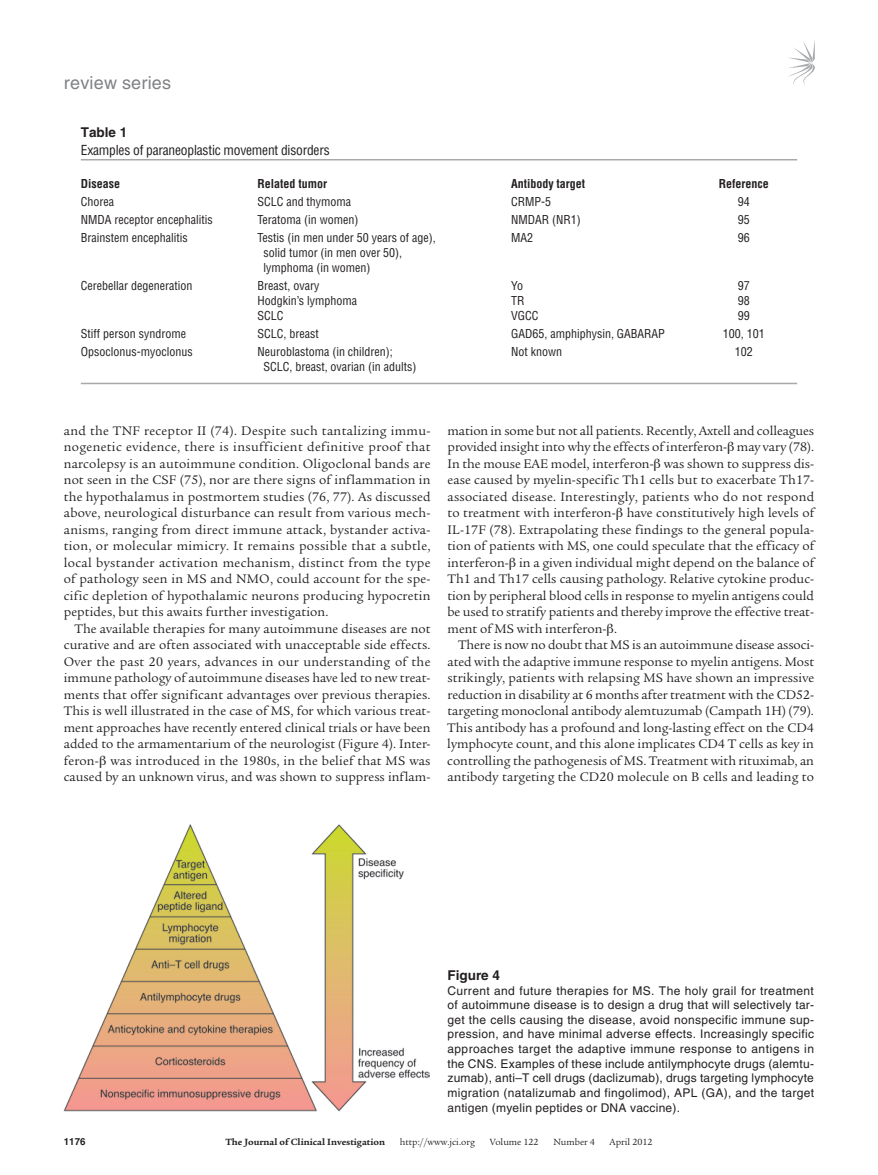
<style>
.page{position:relative;width:878px;height:1175px;background:#fff}
.page>*{position:absolute;margin:0;border:0;box-sizing:border-box;transform-origin:0 0}
.t1{font:18px "Helvetica LT Std";letter-spacing:.01em;color:#808285}
.t2{font:13.5px/16.5px "Legacy Serif Std";letter-spacing:.005em;color:#231f20;text-align:justify}
.t3{font:condensed 13.5px "Helvetica LT Std";letter-spacing:-.015em;color:#231f20}
.t4{font:700 13.5px "Helvetica LT Std";color:#231f20}
.t5{font:12px/14.7px "Helvetica LT Std";letter-spacing:.02em;color:#231f20;text-align:justify}
.t6{font:condensed 12px/15px "Helvetica LT Std";color:#231f20}
.t7{font:700 condensed 12px "Helvetica LT Std";color:#231f20}
.t8{font:9.75px "Legacy Serif Std";color:#231f20}
.t9{font:700 9.75px "Legacy Serif Std";color:#231f20}
.t10{font:700 9.75px "Helvetica LT Std";color:#231f20}
</style>
<div class="page">
<svg style="left:788px;top:41px;width:26px;height:44px"></svg>
<hr style="left:81px;top:159px;width:716px;height:1px;background:#a8a9ad">
<hr style="left:81px;top:383px;width:716px;height:1px;background:#a8a9ad">
<img style="left:64px;top:824px;width:365px;height:287px">
<h1 class="t1" style="left:64px;top:73px;width:109px">review series</h1>
<p class="t4" style="left:81px;top:124px;width:48px">Table 1</p>
<p class="t3" style="left:81px;top:141px;width:250px">Examples of paraneoplastic movement disorders</p>
<p class="t7" style="left:81px;top:176px;width:41px">Disease</p>
<p class="t7" style="left:257px;top:176px;width:71px">Related tumor</p>
<p class="t7" style="left:511px;top:176px;width:76px">Antibody target</p>
<p class="t7" style="left:718px;top:176px;width:51px">Reference</p>
<p class="t6" style="left:81px;top:194px;width:35px">Chorea</p>
<p class="t6" style="left:257px;top:194px;width:95px">SCLC and thymoma</p>
<p class="t6" style="left:511px;top:194px;width:42px">CRMP-5</p>
<p class="t6" style="left:737px;top:194px;width:13px">94</p>
<p class="t6" style="left:81px;top:212px;width:133px">NMDA receptor encephalitis</p>
<p class="t6" style="left:257px;top:212px;width:102px">Teratoma (in women)</p>
<p class="t6" style="left:511px;top:212px;width:71px">NMDAR (NR1)</p>
<p class="t6" style="left:737px;top:212px;width:13px">95</p>
<p class="t6" style="left:81px;top:230px;width:108px">Brainstem encephalitis</p>
<p class="t6" style="left:257px;top:230px;width:180px">Testis (in men under 50 years of age),</p>
<p class="t6" style="left:511px;top:230px;width:24px">MA2</p>
<p class="t6" style="left:737px;top:230px;width:13px">96</p>
<p class="t6" style="left:263px;top:245px;width:140px">solid tumor (in men over 50), lymphoma (in women)</p>
<p class="t6" style="left:81px;top:278px;width:113px">Cerebellar degeneration</p>
<p class="t6" style="left:257px;top:278px;width:64px">Breast, ovary</p>
<p class="t6" style="left:511px;top:278px;width:14px">Yo</p>
<p class="t6" style="left:737px;top:278px;width:13px">97</p>
<p class="t6" style="left:257px;top:293px;width:101px">Hodgkin’s lymphoma</p>
<p class="t6" style="left:511px;top:293px;width:15px">TR</p>
<p class="t6" style="left:737px;top:293px;width:13px">98</p>
<p class="t6" style="left:257px;top:308px;width:28px">SCLC</p>
<p class="t6" style="left:511px;top:308px;width:29px">VGCC</p>
<p class="t6" style="left:737px;top:308px;width:13px">99</p>
<p class="t6" style="left:81px;top:326px;width:107px">Stiff person syndrome</p>
<p class="t6" style="left:257px;top:326px;width:63px">SCLC, breast</p>
<p class="t6" style="left:511px;top:326px;width:155px">GAD65, amphiphysin, GABARAP</p>
<p class="t6" style="left:722px;top:326px;width:43px">100, 101</p>
<p class="t6" style="left:81px;top:344px;width:113px">Opsoclonus-myoclonus</p>
<p class="t6" style="left:257px;top:344px;width:137px">Neuroblastoma (in children);</p>
<p class="t6" style="left:511px;top:344px;width:52px">Not known</p>
<p class="t6" style="left:734px;top:344px;width:19px">102</p>
<p class="t6" style="left:263px;top:359px;width:154px">SCLC, breast, ovarian (in adults)</p>
<p class="t2" style="left:64px;top:422px;width:368px">and the TNF receptor II (74). Despite such tantalizing immu&shy;nogenetic evidence, there is insufficient definitive proof that narcolepsy is an autoimmune condition. Oligoclonal bands are not seen in the CSF (75), nor are there signs of inflammation in the hypothalamus in postmortem studies (76, 77). As discussed above, neurological disturbance can result from various mech&shy;anisms, ranging from direct immune attack, bystander activa&shy;tion, or molecular mimicry. It remains possible that a subtle, local bystander activation mechanism, distinct from the type of pathology seen in MS and NMO, could account for the spe&shy;cific depletion of hypothalamic neurons producing hypocretin peptides, but this awaits further investigation.</p>
<p class="t2" style="left:64px;top:620px;width:368px;text-indent:11px">The available therapies for many autoimmune diseases are not curative and are often associated with unacceptable side effects.<br>Over the past 20 years, advances in our understanding of the immune pathology of autoimmune diseases have led to new treat&shy;ments that offer significant advantages over previous therapies.<br>This is well illustrated in the case of MS, for which various treat&shy;ment approaches have recently entered clinical trials or have been added to the armamentarium of the neurologist (Figure 4). Inter&shy;feron- was introduced in the 1980s, in the belief that MS was caused by an unknown virus, and was shown to suppress inflam-</p>
<p class="t2" style="left:447px;top:422px;width:368px">mation in some but not all patients. Recently, Axtell and colleagues provided insight into why the effects of interferon- may vary (78).<br>In the mouse EAE model, interferon- was shown to suppress dis&shy;ease caused by myelin-specific Th1 cells but to exacerbate Th17- associated disease. Interestingly, patients who do not respond to treatment with interferon- have constitutively high levels of IL-17F (78). Extrapolating these findings to the general popula&shy;tion of patients with MS, one could speculate that the efficacy of interferon- in a given individual might depend on the balance of Th1 and Th17 cells causing pathology. Relative cytokine produc&shy;tion by peripheral blood cells in response to myelin antigens could be used to stratify patients and thereby improve the effective treat&shy;ment of MS with interferon- .</p>
<p class="t2" style="left:447px;top:637px;width:368px;text-indent:11px">There is now no doubt that MS is an autoimmune disease associ&shy;ated with the adaptive immune response to myelin antigens. Most strikingly, patients with relapsing MS have shown an impressive reduction in disability at 6 months after treatment with the CD52- targeting monoclonal antibody alemtuzumab (Campath 1H) (79).<br>This antibody has a profound and long-lasting effect on the CD4 lymphocyte count, and this alone implicates CD4 T cells as key in controlling the pathogenesis of MS. Treatment with rituximab, an antibody targeting the CD20 molecule on B cells and leading to</p>
<p class="t4" style="left:447px;top:966px;width:54px">Figure 4</p>
<p class="t5" style="left:447px;top:983px;width:368px">Current and future therapies for MS. The holy grail for treatment of autoimmune disease is to design a drug that will selectively tar&shy;get the cells causing the disease, avoid nonspecific immune sup&shy;pression, and have minimal adverse effects. Increasingly specific approaches target the adaptive immune response to antigens in the CNS. Examples of these include antilymphocyte drugs (alemtu&shy;zumab), anti–T cell drugs (daclizumab), drugs targeting lymphocyte migration (natalizumab and fingolimod), APL (GA), and the target antigen (myelin peptides or DNA vaccine).</p>
<p class="t10" style="left:64px;top:1135px;width:23px">1176</p>
<p class="t9" style="left:225px;top:1135px;width:161px">The Journal of Clinical Investigation</p>
<p class="t8" style="left:400px;top:1136px;width:77px">http://www.jci.org</p>
<p class="t8" style="left:489px;top:1136px;width:50px">Volume 122</p>
<p class="t8" style="left:553px;top:1136px;width:43px">Number 4</p>
<p class="t8" style="left:609px;top:1136px;width:44px">April 2012</p>
</div>
